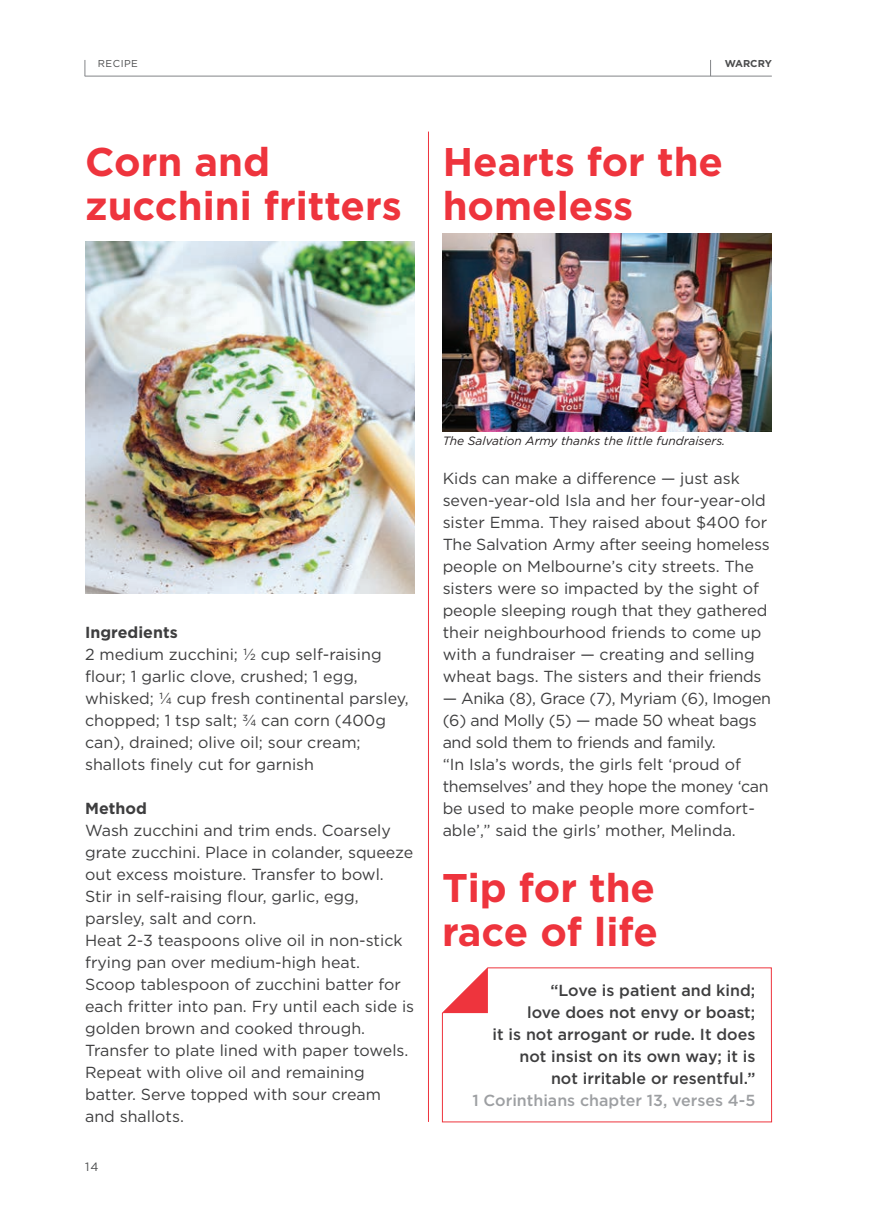
<style>
.page{position:relative;width:874px;height:1225px;background:#fff}
.page>*{position:absolute;margin:0;border:0;box-sizing:border-box;transform-origin:0 0}
.Heading_-_Red_Pag{font:700 40px/44px "Gotham";color:#ee343d}
.Recipe_-_Body{font:16px/22px "Gotham";color:#3e3e3f}
.Body{font:16px/22px "Gotham";color:#3e3e3f}
.Body-2{font:16px/22px "Gotham";letter-spacing:-.02em;color:#3e3e3f}
.Tip_-_Body{font:500 16px/22px "Gotham";color:#3e3e3f;text-align:right}
.Tip_-_Body_Refere{font:500 16px "Gotham";color:#9d9fa2}
.Recipe_-_Body-2{font:700 16px "Gotham";color:#3e3e3f}
.Image_Caption{font:italic 12px "Gotham";color:#231f20}
.t1{font:12px "Gotham";color:#4b4c4d}
.t2{font:700 10px "Gotham";color:#4b4c4d}
.Page_name_-_Left{font:10px "Gotham";letter-spacing:.05em;color:#4b4c4d}
</style>
<div class="page">
<hr style="left:85px;top:76px;width:686px;height:1px;background:#838588">
<svg style="left:84px;top:60px;width:1px;height:16px"></svg>
<hr style="left:428px;top:132px;width:1px;height:990px;background:#ee343d">
<svg style="left:441px;top:967px;width:330px;height:155px"></svg>
<svg style="left:442px;top:967px;width:45px;height:46px"></svg>
<img style="left:85px;top:242px;width:329px;height:352px">
<img style="left:442px;top:233px;width:329px;height:198px">
<p class="Page_name_-_Left" style="left:98px;top:57px;width:42px">RECIPE</p>
<p class="Heading_-_Red_Pag" style="left:85px;top:138px;width:318px">Corn and zucchini fritters</p>
<p class="t2" style="left:724px;top:58px;width:48px">WARCRY</p>
<p class="Heading_-_Red_Pag" style="left:442px;top:138px;width:282px">Hearts for the homeless</p>
<p class="Recipe_-_Body-2" style="left:85px;top:623px;width:94px">Ingredients</p>
<p class="Recipe_-_Body" style="left:85px;top:643px;width:325px">2 medium zucchini; 1/2 cup self-raising flour; 1 garlic clove, crushed; 1 egg, whisked; 1/4 cup fresh continental parsley, chopped; 1 tsp salt; 3/4 can corn (400g can), drained; olive oil; sour cream; shallots finely cut for garnish</p>
<p class="Recipe_-_Body-2" style="left:85px;top:799px;width:63px">Method</p>
<p class="Recipe_-_Body" style="left:85px;top:819px;width:329px">Wash zucchini and trim ends. Coarsely grate zucchini. Place in colander, squeeze out excess moisture. Transfer to bowl.<br>Stir in self-raising flour, garlic, egg, parsley, salt and corn.</p>
<p class="Recipe_-_Body" style="left:85px;top:929px;width:330px">Heat 2-3 teaspoons olive oil in non-stick frying pan over medium-high heat.<br>Scoop tablespoon of zucchini batter for each fritter into pan. Fry until each side is golden brown and cooked through.</p>
<p class="Recipe_-_Body" style="left:85px;top:1039px;width:325px">Transfer to plate lined with paper towels.<br>Repeat with olive oil and remaining batter. Serve topped with sour cream and shallots.</p>
<p class="t1" style="left:85px;top:1159px;width:15px">14</p>
<p class="Image_Caption" style="left:442px;top:433px;width:284px">The Salvation Army thanks the little fundraisers.</p>
<p class="Body" style="left:442px;top:467px;width:328px">Kids can make a difference — just ask seven-year-old Isla and her four-year-old sister Emma. They raised about $400 for The Salvation Army after seeing homeless people on Melbourne’s city streets. The sisters were so impacted by the sight of people sleeping rough that they gathered their neighbourhood friends to come up with a fundraiser — creating and selling wheat bags. The sisters and their friends</p>
<p class="Body-2" style="left:442px;top:687px;width:330px">— Anika (8), Grace (7), Myriam (6), Imogen (6) and Molly (5) — made 50 wheat bags and sold them to friends and family.<br>“In Isla’s words, the girls felt ‘proud of themselves’ and they hope the money ‘can be used to make people more comfort&shy;able’,” said the girls’ mother, Melinda.</p>
<p class="Heading_-_Red_Pag" style="left:442px;top:864px;width:217px">Tip for the race of life</p>
<p class="Tip_-_Body" style="left:492px;top:979px;width:264px">“Love is patient and kind;<br>love does not envy or boast;<br>it is not arrogant or rude. It does not insist on its own way; it is not irritable or resentful.”</p>
<p class="Tip_-_Body_Refere" style="left:472px;top:1090px;width:284px">1 Corinthians chapter 13, verses 4-5</p>
</div>
